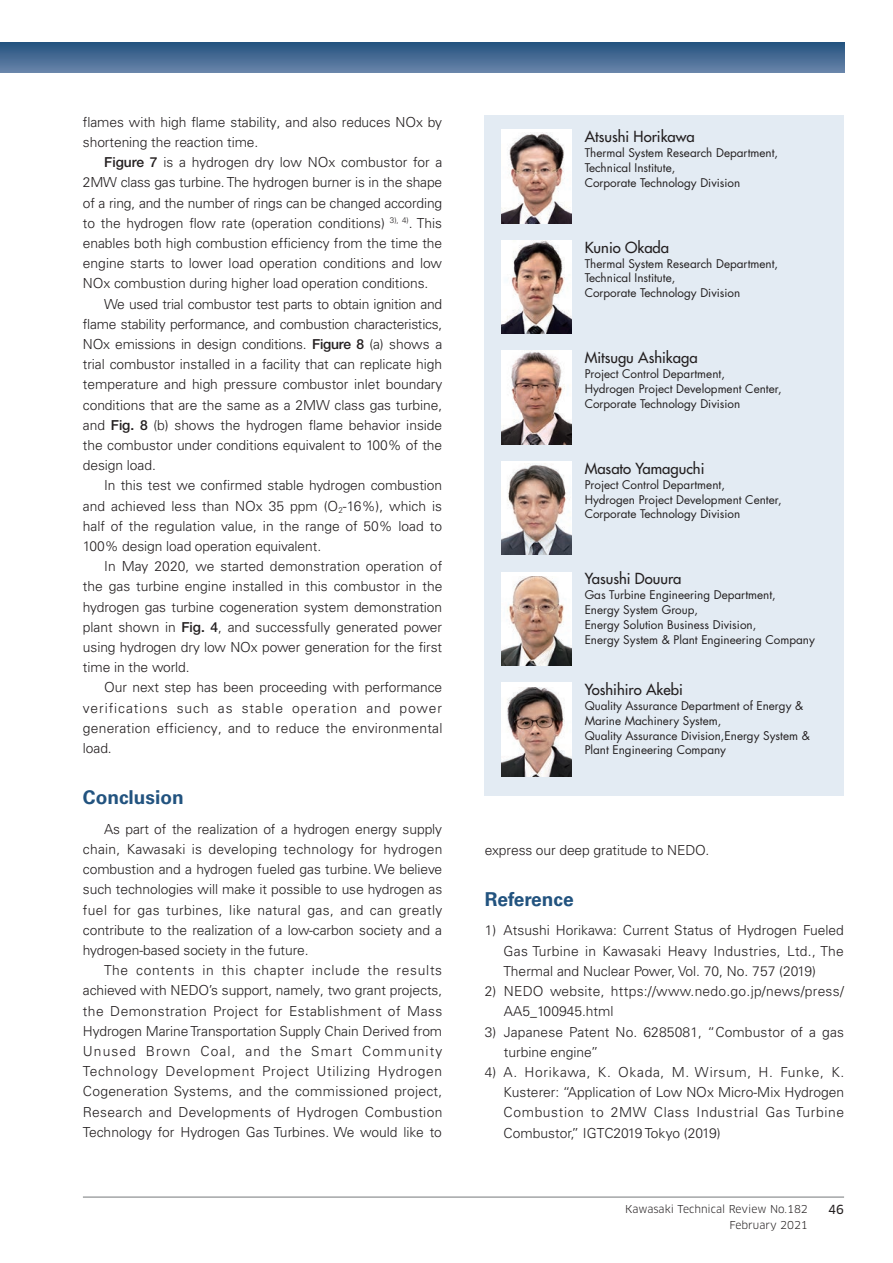
<style>
.page{position:relative;width:893px;height:1263px;background:#fff}
.page>*{position:absolute;margin:0;border:0;box-sizing:border-box;transform-origin:0 0}
.t1{font:700 19.2px "Univers LT Pro 65";color:#22537f}
.t2{font:500 14.85px "Futura Std";color:#231f20}
.t3{font:300 13.8px/20.2px "Univers LT Pro 45";letter-spacing:-.005em;color:#231f20;text-align:justify}
.t4{font:300 13.8px/20.2px "Univers LT Pro 45";letter-spacing:.02em;color:#231f20}
.t5{font:12.15px "Clan Pro News";color:#231f20}
.t6{font:11.7px/14.9px "Futura Std";color:#231f20}
.t7{font:10.65px/15.9px "Clan Pro";color:#231f20;text-align:right}
.s1{font-family:"Helvetica Neue LT Std";font-weight:500}
</style>
<div class="page">
<svg style="left:0;top:43px;width:844px;height:29px;background:#466b94"></svg>
<hr style="left:83px;top:1197px;width:761px;height:1px;background:#76787b">
<div style="left:485px;top:115px;width:359px;height:680px;background:#e3ebf3"></div>
<div style="left:502px;top:130px;width:70px;height:93px;background:#fff"></div>
<div style="left:502px;top:461px;width:70px;height:94px;background:#fff"></div>
<div style="left:502px;top:572px;width:70px;height:93px;background:#fff"></div>
<div style="left:502px;top:682px;width:70px;height:94px;background:#fff"></div>
<img style="left:502px;top:133px;width:70px;height:90px">
<img style="left:502px;top:240px;width:70px;height:94px">
<img style="left:502px;top:351px;width:70px;height:93px">
<img style="left:502px;top:463px;width:70px;height:92px">
<img style="left:502px;top:576px;width:70px;height:89px">
<img style="left:502px;top:687px;width:70px;height:90px">
<p class="t3" style="left:83px;top:112px;width:361px">flames with high flame stability, and also reduces NOx by shortening the reaction time.</p>
<p class="t3" style="left:83px;top:152px;width:361px;text-indent:21px"><span class="s1">Figure 7</span> is a hydrogen dry low NOx combustor for a 2MW class gas turbine. The hydrogen burner is in the shape of a ring, and the number of rings can be changed according to the hydrogen flow rate (operation conditions) <sup>3),</sup> <sup>4)</sup>. This enables both high combustion efficiency from the time the engine starts to lower load operation conditions and low NOx combustion during higher load operation conditions.</p>
<p class="t3" style="left:83px;top:293px;width:361px;text-indent:21px">We used trial combustor test parts to obtain ignition and flame stability performance, and combustion characteristics, NOx emissions in design conditions. <span class="s1">Figure 8</span> (a) shows a trial combustor installed in a facility that can replicate high temperature and high pressure combustor inlet boundary conditions that are the same as a 2MW class gas turbine, and <span class="s1">Fig. 8</span> (b) shows the hydrogen flame behavior inside the combustor under conditions equivalent to 100% of the design load.</p>
<p class="t3" style="left:83px;top:475px;width:361px;text-indent:21px">In this test we confirmed stable hydrogen combustion and achieved less than NOx 35 ppm (O<sub>2</sub>-16%), which is half of the regulation value, in the range of 50% load to 100% design load operation equivalent.</p>
<p class="t3" style="left:83px;top:556px;width:361px;text-indent:21px">In May 2020, we started demonstration operation of the gas turbine engine installed in this combustor in the hydrogen gas turbine cogeneration system demonstration plant shown in <span class="s1">Fig. 4</span>, and successfully generated power using hydrogen dry low NOx power generation for the first time in the world.</p>
<p class="t3" style="left:83px;top:677px;width:361px;text-indent:21px">Our next step has been proceeding with performance verifications such as stable operation and power generation efficiency, and to reduce the environmental load.</p>
<h1 class="t1" style="left:83px;top:786px;width:102px">Conclusion</h1>
<p class="t3" style="left:83px;top:819px;width:361px;text-indent:21px">As part of the realization of a hydrogen energy supply chain, Kawasaki is developing technology for hydrogen combustion and a hydrogen fueled gas turbine. We believe such technologies will make it possible to use hydrogen as fuel for gas turbines, like natural gas, and can greatly contribute to the realization of a low-carbon society and a hydrogen-based society in the future.</p>
<p class="t3" style="left:83px;top:960px;width:361px;text-indent:21px">The contents in this chapter include the results achieved with NEDO’s support, namely, two grant projects, the Demonstration Project for Establishment of Mass Hydrogen Marine Transportation Supply Chain Derived from Unused Brown Coal, and the Smart Community Technology Development Project Utilizing Hydrogen Cogeneration Systems, and the commissioned project, Research and Developments of Hydrogen Combustion Technology for Hydrogen Gas Turbines. We would like to</p>
<p class="t2" style="left:585px;top:127px;width:112px">Atsushi Horikawa</p>
<p class="t6" style="left:585px;top:145px;width:195px">Thermal System Research Department,<br>Technical Institute,<br>Corporate Technology Division</p>
<p class="t2" style="left:585px;top:238px;width:86px">Kunio Okada</p>
<p class="t6" style="left:585px;top:256px;width:195px">Thermal System Research Department,<br>Technical Institute,<br>Corporate Technology Division</p>
<p class="t2" style="left:585px;top:348px;width:114px">Mitsugu Ashikaga</p>
<p class="t6" style="left:585px;top:366px;width:198px">Project Control Department,<br>Hydrogen Project Development Center,<br>Corporate Technology Division</p>
<p class="t2" style="left:585px;top:459px;width:121px">Masato Yamaguchi</p>
<p class="t6" style="left:585px;top:477px;width:198px">Project Control Department,<br>Hydrogen Project Development Center,<br>Corporate Technology Division</p>
<p class="t2" style="left:585px;top:569px;width:98px">Yasushi Douura</p>
<p class="t6" style="left:585px;top:588px;width:232px">Gas Turbine Engineering Department,<br>Energy System Group,<br>Energy Solution Business Division,<br>Energy System &amp; Plant Engineering Company</p>
<p class="t2" style="left:585px;top:680px;width:100px">Yoshihiro Akebi</p>
<p class="t6" style="left:585px;top:698px;width:227px">Quality Assurance Department of Energy &amp; Marine Machinery System,<br>Quality Assurance Division,Energy System &amp; Plant Engineering Company</p>
<p class="t3" style="left:485px;top:840px;width:226px">express our deep gratitude to NEDO.</p>
<h1 class="t1" style="left:485px;top:888px;width:91px">Reference</h1>
<p class="t3" style="left:504px;top:920px;width:342px;text-indent:-19px">1) Atsushi Horikawa: Current Status of Hydrogen Fueled Gas Turbine in Kawasaki Heavy Industries, Ltd., The Thermal and Nuclear Power, Vol. 70, No. 757 (2019)</p>
<p class="t4" style="left:504px;top:981px;width:342px;text-indent:-19px">2) NEDO website, https://www.nedo.go.jp/news/press/<br>AA5_100945.html</p>
<p class="t3" style="left:504px;top:1021px;width:341px;text-indent:-19px">3) Japanese Patent No. 6285081, “Combustor of a gas turbine engine”</p>
<p class="t3" style="left:504px;top:1062px;width:342px;text-indent:-19px">4) A. Horikawa, K. Okada, M. Wirsum, H. Funke, K.<br>Kusterer: “Application of Low NOx Micro-Mix Hydrogen Combustion to 2MW Class Industrial Gas Turbine Combustor,” IGTC2019 Tokyo (2019)</p>
<p class="t7" style="left:625px;top:1201px;width:184px">Kawasaki Technical Review No.182<br>February 2021</p>
<p class="t5" style="left:828px;top:1202px;width:17px">46</p>
</div>
